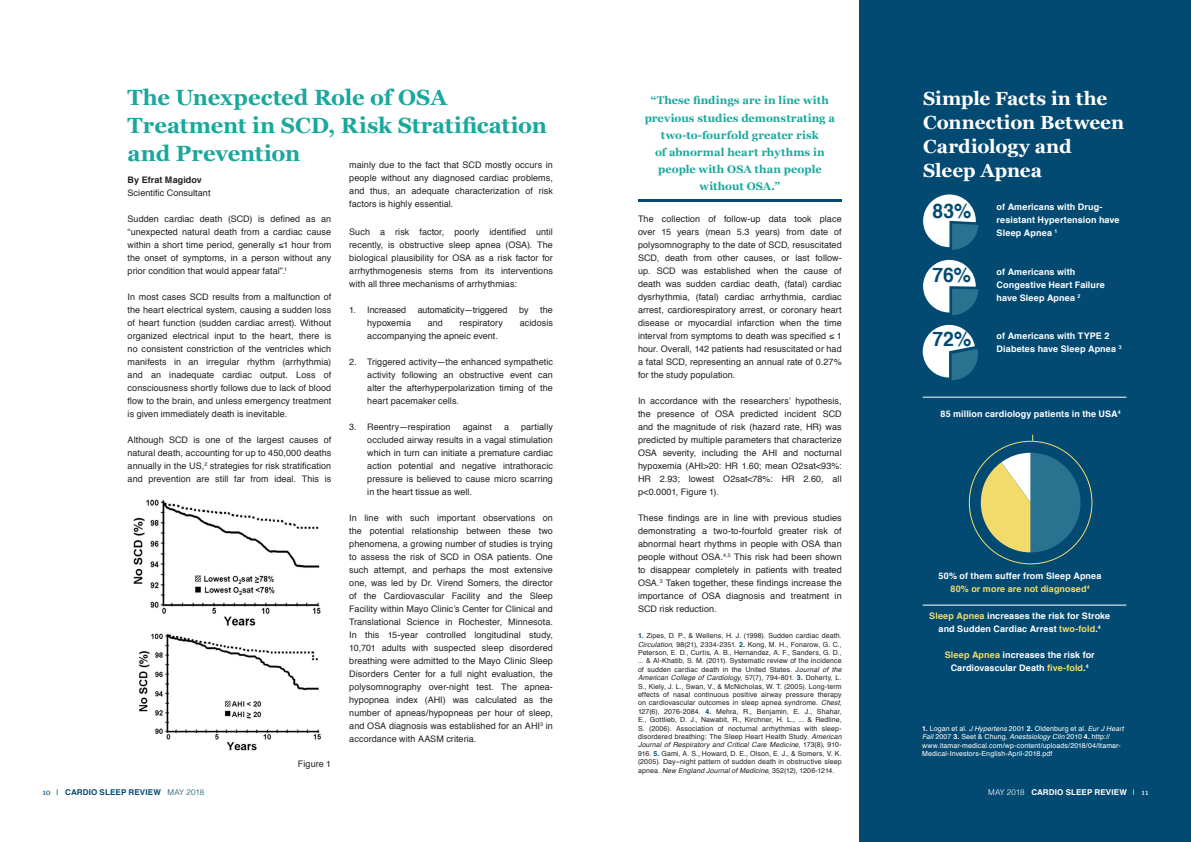
<style>
.page{position:relative;width:1191px;height:842px;background:#fff}
.page>*{position:absolute;margin:0;border:0;box-sizing:border-box;transform-origin:0 0}
.t1{font:700 22px/28px "Georgia";letter-spacing:-.005em;color:#19a89d}
.Letter_Bullets{font:700 20px "Helvetica";color:#034a72}
.t2{font:700 19px/24px "Georgia";letter-spacing:-.005em;color:#fff}
.t3{font:700 11px/17px "Georgia";letter-spacing:.005em;color:#19a89d;text-align:center}
.t4{font:9px/13px "Helvetica";letter-spacing:.01em;color:#231f20;text-align:justify}
.t5{font:700 9px/13px "Helvetica";letter-spacing:.01em;color:#fff}
.t6{font:9px "Helvetica";letter-spacing:-.01em;color:#231f20}
.t7{font:700 9px "Helvetica";letter-spacing:.01em;color:#f3db6b}
.t8{font:700 9px "Helvetica";letter-spacing:.01em;color:#231f20}
.t9{font:700 8px "Helvetica";letter-spacing:.015em;color:#034a72}
.t10{font:700 8px "Helvetica";letter-spacing:.015em;color:#fff}
.t11{font:7px/8.4px "Helvetica";letter-spacing:.02em;color:#231f20;text-align:justify}
.t12{font:7px/8.4px "Helvetica";letter-spacing:.015em;color:#fff}
.s1{font-weight:700;color:#034a72}
.s2{font-style:italic}
.s3{color:#f3db6b}
.s4{font-weight:700}
.s5{font-family:"Georgia";font-weight:400}
.s6{font-weight:400}
.s7{font-weight:300}
</style>
<div class="page">
<img style="left:133px;top:499px;width:188px;height:127px">
<div style="left:859px;top:0;width:332px;height:842px;background:#034a72"></div>
<svg style="left:952px;top:289px;width:26px;height:26px"></svg>
<svg style="left:923px;top:260px;width:52px;height:52px;background:#c8d9e1"></svg>
<svg style="left:922px;top:325px;width:56px;height:55px"></svg>
<svg style="left:952px;top:224px;width:26px;height:26px"></svg>
<svg style="left:923px;top:194px;width:52px;height:53px;background:#c6d8e1"></svg>
<svg style="left:980px;top:453px;width:100px;height:99px"></svg>
<hr style="left:922px;top:397px;width:204px;height:1px;background:#fff">
<hr style="left:922px;top:605px;width:204px;height:1px;background:#fff">
<img style="left:139px;top:633px;width:182px;height:118px">
<hr style="left:638px;top:200px;width:203px;height:2px;background:#034a72">
<p class="t1" style="left:128px;top:82px;width:421px">The Unexpected Role of OSA<br>Treatment in SCD, Risk Stratification and Prevention</p>
<p class="t2" style="left:923px;top:86px;width:202px">Simple Facts in the<br>Connection Between<br>Cardiology and<br>Sleep Apnea</p>
<p class="t5" style="left:996px;top:200px;width:124px">of Americans with Drug&shy;resistant Hypertension have<br>Sleep Apnea <sup>1</sup></p>
<p class="t5" style="left:996px;top:265px;width:110px">of Americans with<br>Congestive Heart Failure have Sleep Apnea <sup>2</sup></p>
<p class="t5" style="left:996px;top:330px;width:126px">of Americans with TYPE 2<br>Diabetes have Sleep Apnea <sup>3</sup></p>
<p class="t3" style="left:644px;top:92px;width:192px">“These findings are in line with previous studies demonstrating a two-to-fourfold greater risk</p>
<p class="t3" style="left:655px;top:143px;width:171px">of abnormal heart rhythms in people with OSA than people without OSA.”</p>
<p class="t4" style="left:349px;top:158px;width:205px">mainly due to the fact that SCD mostly occurs in people without any diagnosed cardiac problems, and thus, an adequate characterization of risk factors is highly essential.</p>
<p class="t4" style="left:349px;top:226px;width:205px">Such a risk factor, poorly identified until recently, is obstructive sleep apnea (OSA). The biological plausibility for OSA as a risk factor for arrhythmogenesis stems from its interventions with all three mechanisms of arrhythmias:</p>
<p class="t6" style="left:349px;top:303px;width:58px">1. Increased</p>
<p class="t6" style="left:418px;top:303px;width:91px">automaticity—triggered</p>
<p class="t4" style="left:519px;top:304px;width:11px">by</p>
<p class="t4" style="left:540px;top:304px;width:14px">the</p>
<p class="t4" style="left:367px;top:317px;width:45px">hypoxemia</p>
<p class="t4" style="left:428px;top:317px;width:17px">and</p>
<p class="t4" style="left:459px;top:317px;width:45px">respiratory</p>
<p class="t4" style="left:520px;top:317px;width:35px">acidosis</p>
<p class="t4" style="left:367px;top:330px;width:132px">accompanying the apneic event.</p>
<p class="t4" style="left:367px;top:356px;width:187px;text-indent:-18px">2. Triggered activity—the enhanced sympathetic activity following an obstructive event can alter the afterhyperpolarization timing of the heart pacemaker cells.</p>
<p class="t4" style="left:349px;top:421px;width:103px">3. Reentry—respiration</p>
<p class="t4" style="left:462px;top:421px;width:31px">against</p>
<p class="t4" style="left:504px;top:421px;width:7px">a</p>
<p class="t8" style="left:128px;top:173px;width:76px">By Efrat Magidov</p>
<p class="t4" style="left:128px;top:187px;width:84px">Scientific Consultant</p>
<p class="t4" style="left:128px;top:213px;width:205px">Sudden cardiac death (SCD) is defined as an “unexpected natural death from a cardiac cause within a short time period, generally ≤1 hour from the onset of symptoms, in a person without any prior condition that would appear fatal”.<sup>1</sup></p>
<p class="t4" style="left:128px;top:291px;width:205px">In most cases SCD results from a malfunction of the heart electrical system, causing a sudden loss of heart function (sudden cardiac arrest). Without organized electrical input to the heart, there is no consistent constriction of the ventricles which manifests in an irregular rhythm (arrhythmia) and an inadequate cardiac output. Loss of consciousness shortly follows due to lack of blood flow to the brain, and unless emergency treatment is given immediately death is inevitable.</p>
<p class="t4" style="left:128px;top:434px;width:205px">Although SCD is one of the largest causes of natural death, accounting for up to 450,000 deaths annually in the US,<sup>2</sup> strategies for risk stratification and prevention are still far from ideal. This is</p>
<p class="Letter_Bullets" style="left:932px;top:195px;width:40px">83%</p>
<p class="t4" style="left:638px;top:213px;width:205px">The collection of follow-up data took place over 15 years (mean 5.3 years) from date of polysomnography to the date of SCD, resuscitated SCD, death from other causes, or last follow&shy;up. SCD was established when the cause of death was sudden cardiac death, (fatal) cardiac dysrhythmia, (fatal) cardiac arrhythmia, cardiac arrest, cardiorespiratory arrest, or coronary heart disease or myocardial infarction when the time interval from symptoms to death was specified ≤ 1 hour. Overall, 142 patients had resuscitated or had a fatal SCD, representing an annual rate of 0.27% for the study population.</p>
<p class="t4" style="left:638px;top:395px;width:205px">In accordance with the researchers’ hypothesis, the presence of OSA predicted incident SCD and the magnitude of risk (hazard rate, HR) was predicted by multiple parameters that characterize OSA severity, including the AHI and nocturnal hypoxemia (AHI&gt;20: HR 1.60; mean O2sat&lt;93%:<br>HR 2.93; lowest O2sat&lt;78%: HR 2.60, all p&lt;0.0001, Figure 1).</p>
<p class="t4" style="left:638px;top:512px;width:205px">These findings are in line with previous studies demonstrating a two-to-fourfold greater risk of abnormal heart rhythms in people with OSA than people without OSA.<sup>4,5</sup> This risk had been shown to disappear completely in patients with treated OSA.<sup>3</sup> Taken together, these findings increase the importance of OSA diagnosis and treatment in SCD risk reduction.</p>
<p class="t11" style="left:638px;top:632px;width:205px"><span class="s1">1.</span> Zipes, D. P., &amp; Wellens, H. J. (1998). Sudden cardiac death.<br><span class="s2">Circulation</span>, 98(21), 2334-2351. <span class="s1">2.</span> Kong, M. H., Fonarow, G. C., Peterson, E. D., Curtis, A. B., Hernandez, A. F., Sanders, G. D., ... &amp; Al-Khatib, S. M. (2011). Systematic review of the incidence of sudden cardiac death in the United States. J<span class="s2">ournal of the American College of Cardiology</span>, 57(7), 794-801. <span class="s1">3.</span> Doherty, L.<br>S., Kiely, J. L., Swan, V., &amp; McNicholas, W. T. (2005). Long-term effects of nasal continuous positive airway pressure therapy on cardiovascular outcomes in sleep apnea syndrome. <span class="s2">Chest</span>, 127(6), 2076-2084. <span class="s1">4.</span> Mehra, R., Benjamin, E. J., Shahar, E., Gottlieb, D. J., Nawabit, R., Kirchner, H. L., ... &amp; Redline, S. (2006). Association of nocturnal arrhythmias with sleep&shy;disordered breathing: The Sleep Heart Health Study. <span class="s2">American Journal of Respiratory and Critical Care Medicine</span>, 173(8), 910- 916. <span class="s1">5.</span> Gami, A. S., Howard, D. E., Olson, E. J., &amp; Somers, V. K. (2005). Day–night pattern of sudden death in obstructive sleep apnea. <span class="s2">New England Journal of Medicine</span>, 352(12), 1206-1214.</p>
<p class="Letter_Bullets" style="left:932px;top:259px;width:40px">76%</p>
<p class="Letter_Bullets" style="left:932px;top:323px;width:40px">72%</p>
<p class="t5" style="left:940px;top:408px;width:182px">85 million cardiology patients in the USA<sup>4</sup></p>
<p class="t4" style="left:367px;top:421px;width:187px;text-indent:154px">partially occluded airway results in a vagal stimulation which in turn can initiate a premature cardiac action potential and negative intrathoracic pressure is believed to cause micro scarring in the heart tissue as well.</p>
<p class="t4" style="left:349px;top:512px;width:205px">In line with such important observations on the potential relationship between these two phenomena, a growing number of studies is trying to assess the risk of SCD in OSA patients. One such attempt, and perhaps the most extensive one, was led by Dr. Virend Somers, the director of the Cardiovascular Facility and the Sleep Facility within Mayo Clinic’s Center for Clinical and Translational Science in Rochester, Minnesota.<br>In this 15-year controlled longitudinal study, 10,701 adults with suspected sleep disordered breathing were admitted to the Mayo Clinic Sleep Disorders Center for a full night evaluation, the polysomnography over-night test. The apnea&shy;hypopnea index (AHI) was calculated as the number of apneas/hypopneas per hour of sleep, and OSA diagnosis was established for an AHI<sup>3</sup> in accordance with AASM criteria.</p>
<p class="t5" style="left:938px;top:569px;width:164px">50% of them suffer from Sleep Apnea</p>
<p class="t7" style="left:950px;top:581px;width:141px">80% or more are not diagnosed<sup>4</sup></p>
<p class="t5" style="left:929px;top:609px;width:183px;text-align:center"><span class="s3">Sleep Apnea</span> increases the risk for Stroke and Sudden Cardiac Arrest <span class="s3">two-fold</span>.<sup>4</sup></p>
<p class="t5" style="left:944px;top:648px;width:152px;text-align:center"><span class="s3">Sleep Apnea</span> increases the risk for<br>Cardiovascular Death <span class="s3">five-fold</span>.<sup>4</sup></p>
<p class="t12" style="left:922px;top:724px;width:203px"><span class="s4">1.</span> Logan et al. <span class="s2">J Hypertens</span> 2001 <span class="s4">2.</span> Oldenburg et al. <span class="s2">Eur J Heart Fail</span> 2007 <span class="s4">3.</span> Seet &amp; Chung, <span class="s2">Anestsiology Clin</span> 2010 <span class="s4">4.</span> http:// www.itamar-medical.com/wp-content/uploads/2018/04/Itamar-Medical-Investors-English-April-2018.pdf</p>
<p class="t4" style="left:298px;top:757px;width:35px">Figure 1</p>
<p class="t9" style="left:43px;top:786px;width:163px"><span class="s5">10</span> <span class="s6">|</span> CARDIO SLEEP REVIEW <span class="s7">MAY 2018</span></p>
<p class="t10" style="left:988px;top:786px;width:162px"><span class="s7">MAY 2018</span> CARDIO SLEEP REVIEW <span class="s6">|</span> <span class="s5">11</span></p>
</div>
